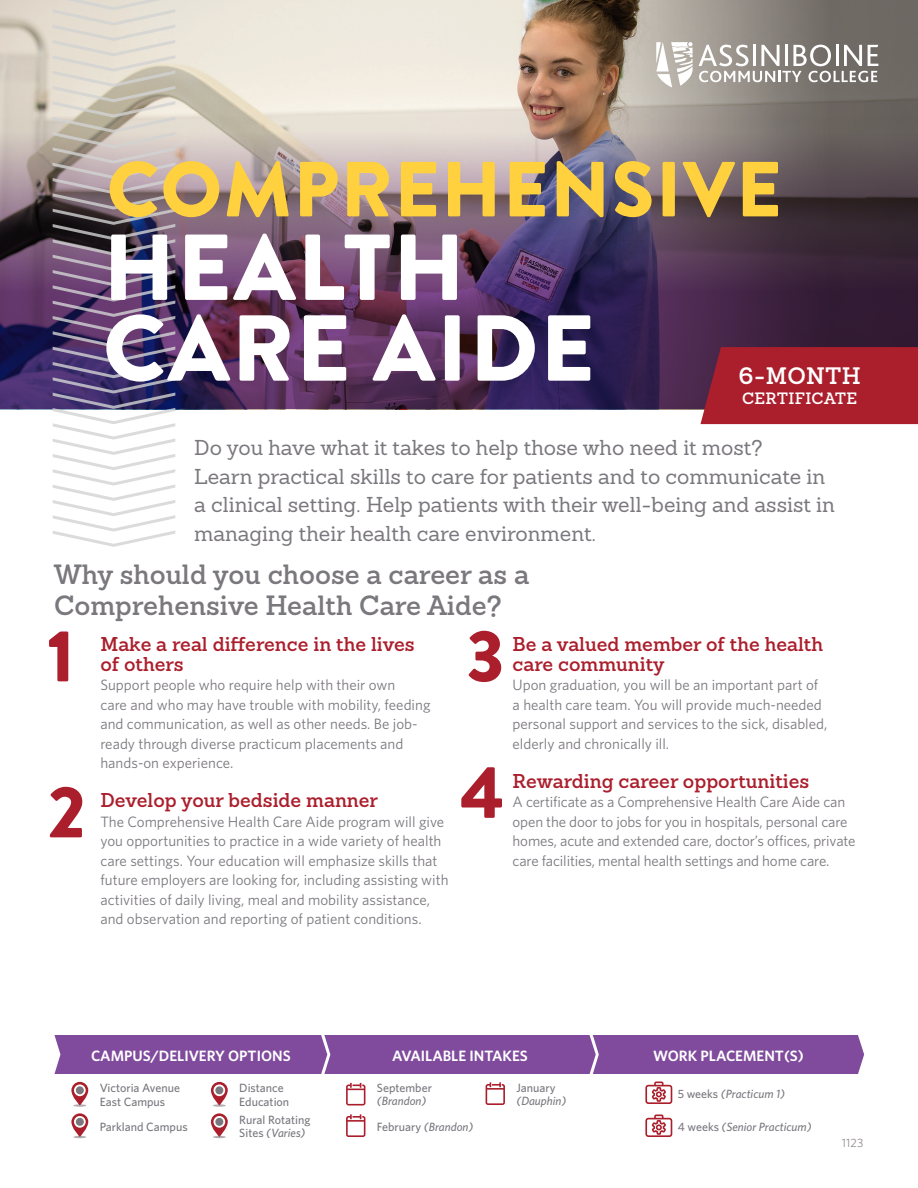
<style>
.page{position:relative;width:918px;height:1188px;background:#fff}
.page>*{position:absolute;margin:0;border:0;box-sizing:border-box;transform-origin:0 0}
.t1{font:900 93.45px/80.7px "Brandon Grotesque";letter-spacing:.02em;color:#fff}
.t2{font:900 77.85px "Brandon Grotesque";letter-spacing:.02em;color:#ffd13f}
.t3{font:900 71.25px/136.5px "Brandon Text";color:#ab1e2c}
.t4{font:600 27.15px/31.5px "Sanchez";color:#7a777d}
.t5{font:600 23.25px "Sanchez";letter-spacing:.02em;color:#fff}
.t6{font:21px/28.5px "Sanchez";color:#7a777d}
.t7{font:600 19.5px/19.5px "Sanchez";color:#ab1e2c}
.t8{font:600 16.05px "Sanchez";letter-spacing:.025em;color:#fff}
.t9{font:15px/19.5px "Whitney";color:#7a777d}
.t10{font:600 15px "Whitney";color:#fff}
.t11{font:500 12px/13.5px "Whitney";color:#7a777d}
.t12{font:italic 500 12px/25px "Whitney";color:#7a777d}
.t13{font:12px "Whitney";color:#918b90}
.s1{font-style:normal}
.s2{font-style:italic}
</style>
<div class="page">
<img style="left:0;top:0;width:536px;height:118px">
<svg style="left:536px;top:0;width:382px;height:118px;background:#8d7e71"></svg>
<img style="left:0;top:118px;width:918px;height:291px">
<svg style="left:53px;top:0;width:122px;height:547px"></svg>
<div style="left:701px;top:347px;width:217px;height:77px;background:#ab1e2c"></div>
<svg style="left:699px;top:45px;width:179px;height:37px"></svg>
<svg style="left:656px;top:42px;width:37px;height:45px"></svg>
<div style="left:54px;top:1035px;width:810px;height:39px;background:#804b9d"></div>
<svg style="left:346px;top:1083px;width:19px;height:23px"></svg>
<svg style="left:346px;top:1114px;width:19px;height:23px"></svg>
<svg style="left:486px;top:1082px;width:19px;height:23px"></svg>
<svg style="left:645px;top:1082px;width:27px;height:22px"></svg>
<svg style="left:645px;top:1115px;width:27px;height:22px"></svg>
<svg style="left:73px;top:1104px;width:13px;height:3px"></svg>
<svg style="left:71px;top:1082px;width:17px;height:23px"></svg>
<svg style="left:74px;top:1084px;width:12px;height:12px"></svg>
<div style="left:76px;top:1086px;width:8px;height:8px;background:#7a777d;border-radius:50%"></div>
<svg style="left:73px;top:1136px;width:13px;height:2px"></svg>
<svg style="left:71px;top:1113px;width:17px;height:24px"></svg>
<svg style="left:74px;top:1116px;width:12px;height:12px"></svg>
<div style="left:76px;top:1118px;width:8px;height:8px;background:#7a777d;border-radius:50%"></div>
<svg style="left:213px;top:1104px;width:13px;height:3px"></svg>
<svg style="left:211px;top:1082px;width:17px;height:23px"></svg>
<svg style="left:213px;top:1084px;width:12px;height:12px"></svg>
<div style="left:215px;top:1086px;width:8px;height:8px;background:#7a777d;border-radius:50%"></div>
<svg style="left:213px;top:1136px;width:13px;height:2px"></svg>
<svg style="left:211px;top:1113px;width:17px;height:24px"></svg>
<svg style="left:213px;top:1116px;width:12px;height:12px"></svg>
<div style="left:215px;top:1118px;width:8px;height:8px;background:#7a777d;border-radius:50%"></div>
<h2 class="t2" style="left:107px;top:134px;width:676px">COMPREHENSIVE</h2>
<h1 class="t1" style="left:103px;top:229px;width:493px">HEALTH<br>CARE AIDE</h1>
<h3 class="t5" style="left:738px;top:361px;width:124px">6-MONTH</h3>
<p class="t8" style="left:742px;top:387px;width:117px">CERTIFICATE</p>
<h3 class="t6" style="left:194px;top:433px;width:642px">Do you have what it takes to help those who need it most?<br>Learn practical skills to care for patients and to communicate in a clinical setting. Help patients with their well-being and assist in managing their health care environment.</h3>
<h3 class="t4" style="left:54px;top:558px;width:477px">Why should you choose a career as a<br>Comprehensive Health Care Aide?</h3>
<h3 class="t3" style="left:47px;top:587px;width:29px">1</h3>
<h3 class="t3" style="left:47px;top:743px;width:41px">2</h3>
<h3 class="t7" style="left:100px;top:634px;width:316px">Make a real difference in the lives of others</h3>
<p class="t9" style="left:100px;top:675px;width:332px">Support people who require help with their own<br>care and who may have trouble with mobility, feeding and communication, as well as other needs. Be job&shy;ready through diverse practicum placements and hands-on experience.</p>
<h3 class="t7" style="left:100px;top:790px;width:279px">Develop your bedside manner</h3>
<p class="t9" style="left:100px;top:811px;width:350px">The Comprehensive Health Care Aide program will give you opportunities to practice in a wide variety of health care settings. Your education will emphasize skills that future employers are looking for, including assisting with activities of daily living, meal and mobility assistance, and observation and reporting of patient conditions.</p>
<h3 class="t3" style="left:459px;top:587px;width:47px">3<br>4</h3>
<h3 class="t7" style="left:513px;top:634px;width:312px">Be a valued member of the health care community</h3>
<p class="t9" style="left:513px;top:675px;width:316px">Upon graduation, you will be an important part of a health care team. You will provide much-needed personal support and services to the sick, disabled, elderly and chronically ill.</p>
<h3 class="t7" style="left:513px;top:771px;width:298px">Rewarding career opportunities</h3>
<p class="t9" style="left:513px;top:792px;width:345px">A certificate as a Comprehensive Health Care Aide can open the door to jobs for you in hospitals, personal care homes, acute and extended care, doctor’s offices, private care facilities, mental health settings and home care.</p>
<p class="t10" style="left:91px;top:1045px;width:201px">CAMPUS/DELIVERY OPTIONS</p>
<p class="t10" style="left:392px;top:1045px;width:137px">AVAILABLE INTAKES</p>
<p class="t10" style="left:653px;top:1045px;width:152px">WORK PLACEMENT(S)</p>
<p class="t11" style="left:377px;top:1081px;width:57px">September</p>
<p class="t12" style="left:377px;top:1089px;width:98px">(Brandon)<br><span class="s1">February</span> (Brandon)</p>
<p class="t11" style="left:516px;top:1081px;width:41px">January</p>
<p class="t12" style="left:516px;top:1089px;width:51px">(Dauphin)</p>
<p class="t11" style="left:100px;top:1081px;width:82px">Victoria Avenue<br>East Campus</p>
<p class="t11" style="left:100px;top:1120px;width:89px">Parkland Campus</p>
<p class="t11" style="left:239px;top:1081px;width:51px">Distance<br>Education</p>
<p class="t11" style="left:239px;top:1113px;width:73px">Rural Rotating<br>Sites <span class="s2">(Varies)</span></p>
<p class="t12" style="left:678px;top:1081px;width:109px"><span class="s1">5 weeks</span> (Practicum 1)</p>
<p class="t12" style="left:678px;top:1114px;width:135px"><span class="s1">4 weeks</span> (Senior Practicum)</p>
<p class="t13" style="left:842px;top:1135px;width:23px">1123</p>
</div>
